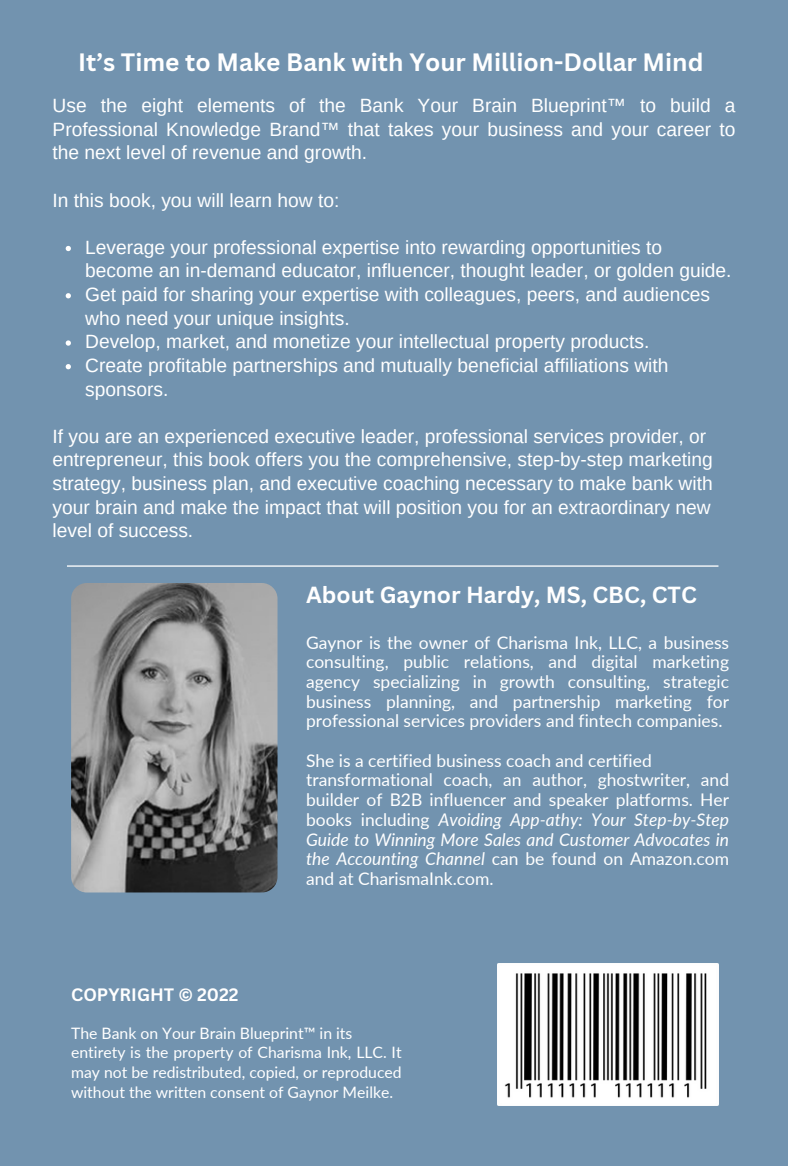
<style>
.page{position:relative;width:788px;height:1166px;background:#fff}
.page>*{position:absolute;margin:0;border:0;box-sizing:border-box;transform-origin:0 0}
.t1{font:700 24.5px "Canva Sans";color:#fff}
.t2{font:700 22.75px "Canva Sans";color:#fff}
.t3{font:19.25px/23.6px "Arimo";color:#fff}
.t4{font:17.5px/19.6px "Lato";color:#fff;text-align:justify}
.t5{font:700 17.5px "Canva Sans";color:#fff}
.t6{font:15.75px/19.6px "Lato";color:#fff;text-align:justify}
.s1{font-style:italic}
</style>
<div class="page">
<div style="left:0;top:0;width:788px;height:1165px;background:#7293af"></div>
<hr style="left:67px;top:565px;width:651px;height:1px;background:#fff">
<img style="left:497px;top:963px;width:221px;height:142px">
<img style="left:71px;top:583px;width:206px;height:309px;border-radius:16px">
<svg style="left:66px;top:246px;width:5px;height:5px"></svg>
<svg style="left:66px;top:293px;width:5px;height:5px"></svg>
<svg style="left:66px;top:340px;width:5px;height:6px"></svg>
<svg style="left:66px;top:364px;width:5px;height:5px"></svg>
<p class="t1" style="left:78px;top:44px;width:626px">It’s Time to Make Bank with Your Million-Dollar Mind</p>
<p class="t3" style="left:53px;top:93px;width:684px;text-align:justify">Use the eight elements of the Bank Your Brain Blueprint™ to build a Professional Knowledge Brand™ that takes your business and your career to the next level of revenue and growth.</p>
<p class="t3" style="left:53px;top:188px;width:288px">In this book, you will learn how to:</p>
<p class="t3" style="left:85px;top:235px;width:647px">Leverage your professional expertise into rewarding opportunities to become an in-demand educator, influencer, thought leader, or golden guide.</p>
<p class="t3" style="left:85px;top:282px;width:626px">Get paid for sharing your expertise with colleagues, peers, and audiences who need your unique insights.</p>
<p class="t3" style="left:85px;top:330px;width:565px">Develop, market, and monetize your intellectual property products.</p>
<p class="t3" style="left:85px;top:353px;width:585px">Create profitable partnerships and mutually beneficial affiliations with sponsors.</p>
<p class="t3" style="left:53px;top:424px;width:661px">If you are an experienced executive leader, professional services provider, or entrepreneur, this book offers you the comprehensive, step-by-step marketing strategy, business plan, and executive coaching necessary to make bank with your brain and make the impact that will position you for an extraordinary new level of success.</p>
<p class="t2" style="left:306px;top:578px;width:392px">About Gaynor Hardy, MS, CBC, CTC</p>
<p class="t5" style="left:71px;top:982px;width:169px">COPYRIGHT © 2022</p>
<p class="t4" style="left:306px;top:632px;width:424px">Gaynor is the owner of Charisma Ink, LLC, a business consulting, public relations, and digital marketing agency specializing in growth consulting, strategic business planning, and partnership marketing for professional services providers and fintech companies.</p>
<p class="t4" style="left:306px;top:750px;width:347px">She is a certified business coach and certified</p>
<p class="t4" style="left:306px;top:770px;width:424px">transformational coach, an author, ghostwriter, and builder of B2B influencer and speaker platforms. Her books including <span class="s1">Avoiding App-athy: Your Step-by-Step Guide to Winning More Sales and Customer Advocates in the Accounting Channel</span> can be found on Amazon.com and at CharismaInk.com.</p>
<p class="t6" style="left:71px;top:1022px;width:283px">The Bank on Your Brain Blueprint™ in its</p>
<p class="t6" style="left:71px;top:1042px;width:332px">entirety is the property of Charisma Ink, LLC. It may not be redistributed, copied, or reproduced without the written consent of Gaynor Meilke.</p>
</div>
